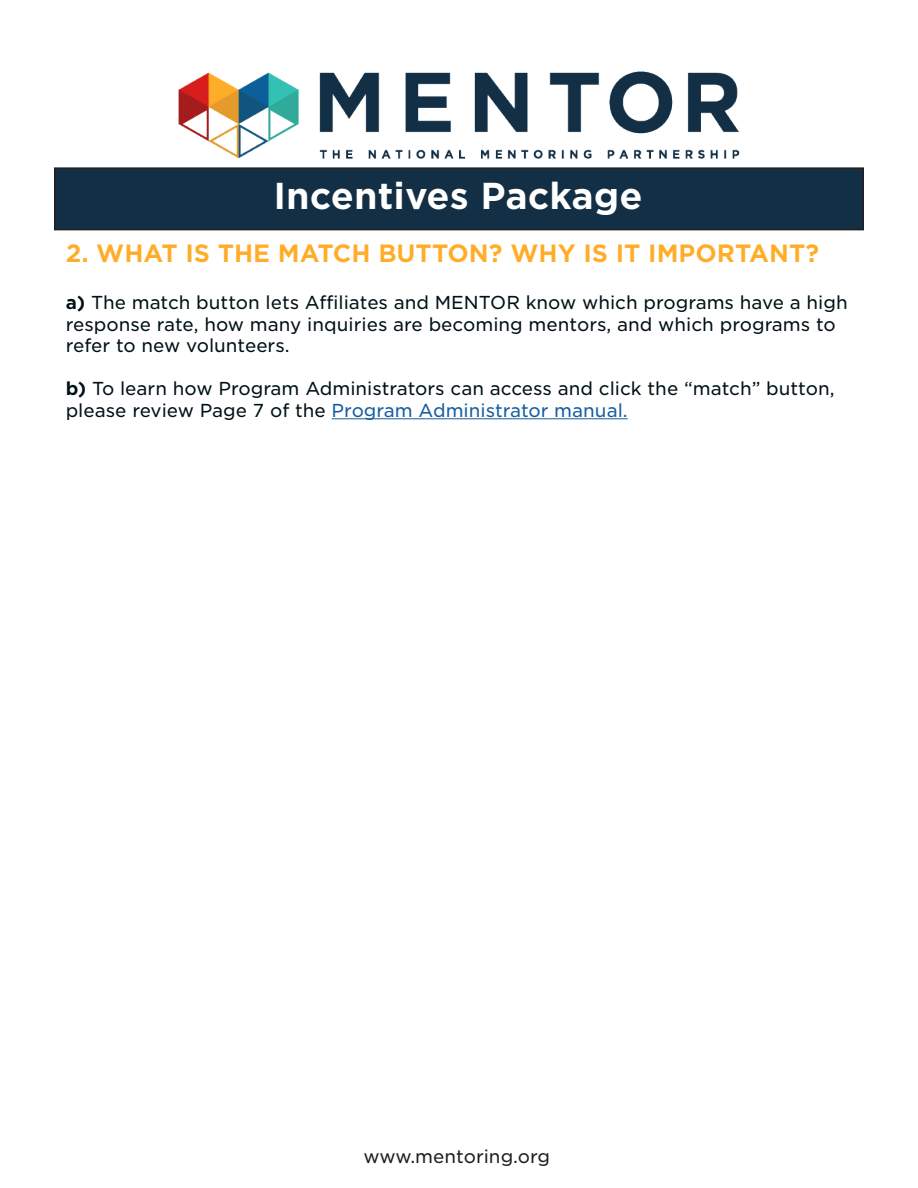
<style>
.page{position:relative;width:918px;height:1188px;background:#fff}
.page>*{position:absolute;margin:0;border:0;box-sizing:border-box;transform-origin:0 0}
.t1{font:700 36px "Gotham S Sm";color:#fff}
.t2{font:700 24px "Gotham S Sm";color:#ffad28}
.t3{font:18px/21.6px "Gotham S Sm";color:#001217}
.t4{font:18px "Gotham S Sm";color:#231f20}
.s1{font-weight:700}
.s2{color:#175d9e}
</style>
<div class="page">
<hr style="left:332px;top:418px;width:296px;height:1px;background:#175d9e">
<div style="left:55px;top:168px;width:808px;height:62px;background:#132f45"></div>
<div style="left:54px;top:167px;width:810px;height:63px;border:2px solid #231f20"></div>
<img style="left:178px;top:71px;width:562px;height:87px">
<p class="t1" style="left:274px;top:171px;width:371px">Incentives Package</p>
<p class="t2" style="left:66px;top:237px;width:755px">2. WHAT IS THE MATCH BUTTON? WHY IS IT IMPORTANT?</p>
<p class="t3" style="left:66px;top:291px;width:784px"><span class="s1">a)</span> The match button lets Affiliates and MENTOR know which programs have a high response rate, how many inquiries are becoming mentors, and which programs to refer to new volunteers.</p>
<p class="t3" style="left:66px;top:378px;width:770px"><span class="s1">b)</span> To learn how Program Administrators can access and click the “match” button, please review Page 7 of the <span class="s2">Program Administrator manual.</span></p>
<p class="t4" style="left:363px;top:1144px;width:188px">www.mentoring.org</p>
</div>
